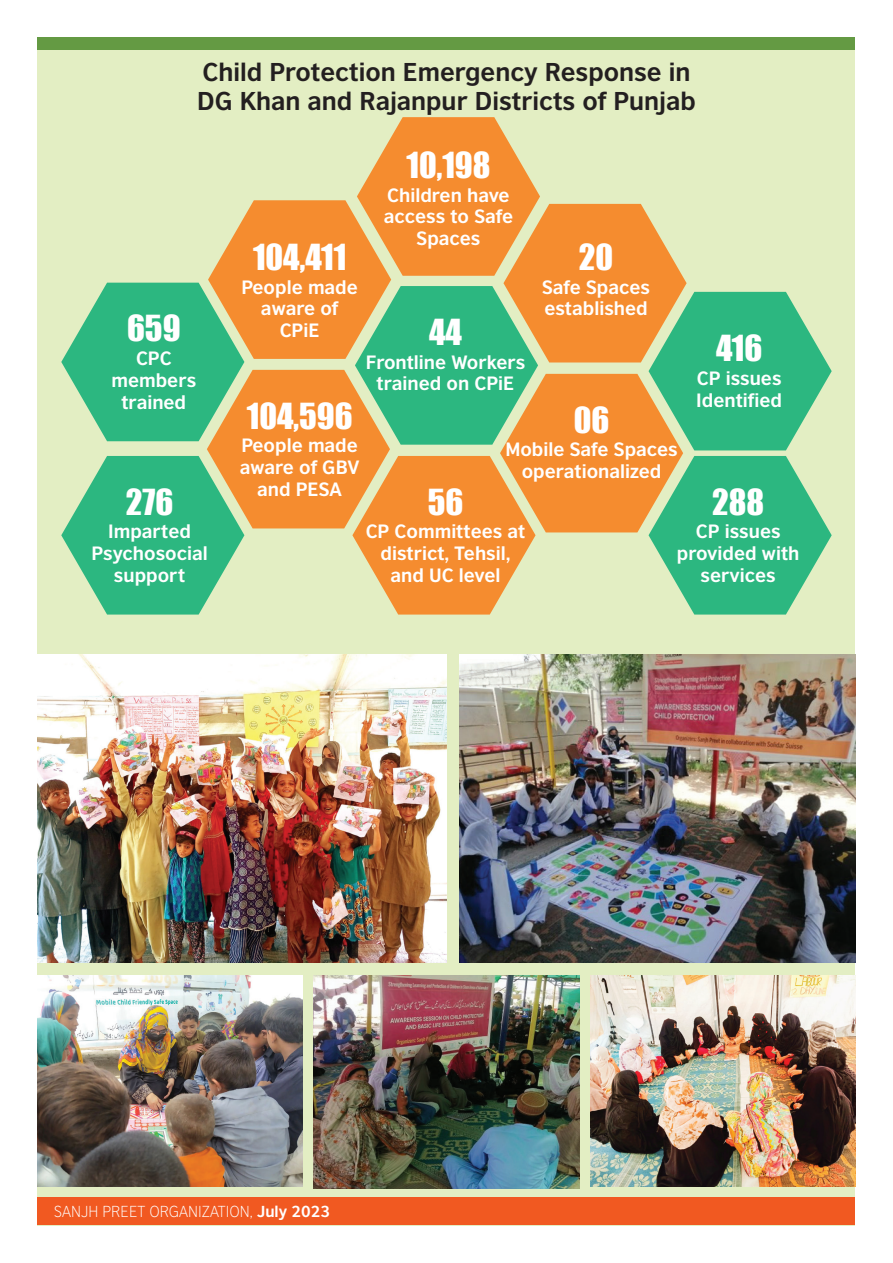
<style>
.page{position:relative;width:893px;height:1263px;background:#fff}
.page>*{position:absolute;margin:0;border:0;box-sizing:border-box;transform-origin:0 0}
.t1{font:33px "Impact";color:#fff}
.t2{font:700 24.3px/29.1px "British Council Sans";color:#231f20}
.t3{font:700 18.15px/21.8px "British Council Sans";color:#fff;text-align:center}
.t4{font:300 15px "British Council Sans";color:#fff}
.s1{font-weight:700}
</style>
<div class="page">
<div style="left:38px;top:50px;width:817px;height:1175px;background:#e3eec3"></div>
<div style="left:38px;top:38px;width:817px;height:12px;background:#649a43"></div>
<div style="left:38px;top:1197px;width:817px;height:28px;background:#f15921"></div>
<img style="left:38px;top:655px;width:408px;height:307px">
<img style="left:459px;top:655px;width:396px;height:307px">
<img style="left:38px;top:976px;width:265px;height:210px">
<img style="left:314px;top:976px;width:265px;height:212px">
<img style="left:590px;top:976px;width:265px;height:210px">
<svg style="left:61px;top:117px;width:771px;height:497px"></svg>
<h2 class="t2" style="left:197px;top:56px;width:500px">Child Protection Emergency Response in<br>DG Khan and Rajanpur Districts of Punjab</h2>
<h1 class="t1" style="left:407px;top:139px;width:85px">10,198</h1>
<p class="t3" style="left:384px;top:184px;width:131px">Children have access to Safe<br>Spaces</p>
<h1 class="t1" style="left:253px;top:231px;width:95px">104,411</h1>
<p class="t3" style="left:241px;top:276px;width:118px">People made aware of<br>CPiE</p>
<h1 class="t1" style="left:579px;top:231px;width:36px">20</h1>
<p class="t3" style="left:542px;top:276px;width:110px;text-align:left">Safe Spaces established</p>
<h1 class="t1" style="left:127px;top:303px;width:55px">659</h1>
<p class="t3" style="left:111px;top:347px;width:86px">CPC members trained</p>
<h1 class="t1" style="left:429px;top:306px;width:34px">44</h1>
<p class="t3" style="left:366px;top:351px;width:161px">Frontline Workers trained on CPiE</p>
<h1 class="t1" style="left:716px;top:323px;width:48px">416</h1>
<p class="t3" style="left:696px;top:367px;width:87px;text-align:left">CP issues<br>Identified</p>
<h1 class="t1" style="left:247px;top:390px;width:107px">104,596</h1>
<p class="t3" style="left:240px;top:434px;width:121px">People made aware of GBV and PESA</p>
<h1 class="t1" style="left:574px;top:394px;width:37px">06</h1>
<p class="t3" style="left:505px;top:438px;width:174px">Mobile Safe Spaces operationalized</p>
<h1 class="t1" style="left:126px;top:476px;width:49px">276</h1>
<p class="t3" style="left:91px;top:520px;width:118px">Imparted<br>Psychosocial support</p>
<h1 class="t1" style="left:428px;top:476px;width:37px">56</h1>
<p class="t3" style="left:366px;top:520px;width:161px">CP Committees at district, Tehsil, and UC level</p>
<h1 class="t1" style="left:712px;top:476px;width:53px">288</h1>
<p class="t3" style="left:677px;top:520px;width:124px">CP issues provided with services</p>
<p class="t4" style="left:54px;top:1203px;width:277px">SANJH PREET ORGANIZATION, <span class="s1">July 2023</span></p>
</div>
